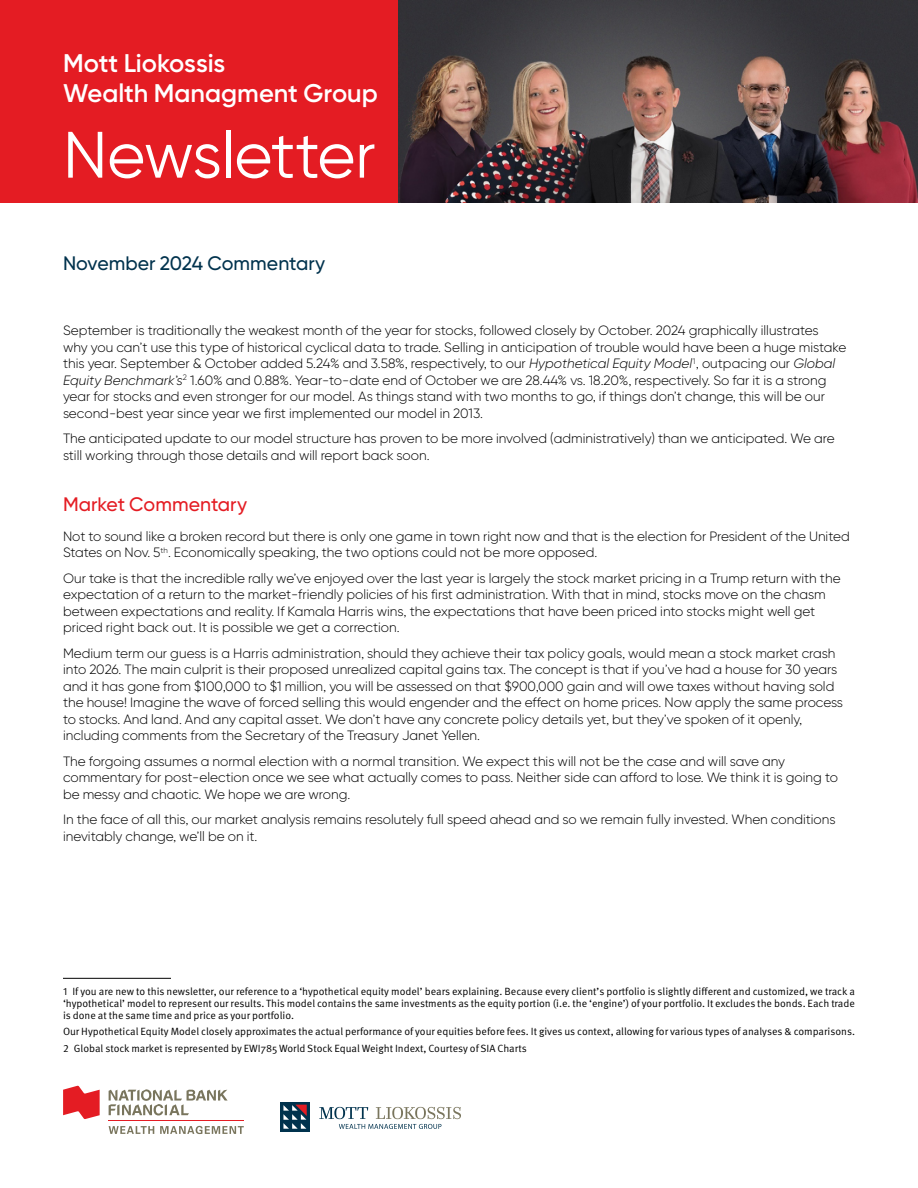
<style>
.page{position:relative;width:918px;height:1188px;background:#fff}
.page>*{position:absolute;margin:0;border:0;box-sizing:border-box;transform-origin:0 0}
.t1{font:65.4px "Gilroy BN";letter-spacing:-.01em;color:#fff}
.t2{font:600 25.5px/30px "Gilroy BN";color:#fff}
.MASTER_Cover_Date{font:500 19.5px "Gilroy BN";color:#00324d}
.t3{font:500 19.5px "Gilroy BN";color:#e41c23}
.t4{font:300 13.5px/16.5px "Gilroy BN";color:#000}
.note{font:10.5px/12px "Meta Pro Norm";color:#000;text-align:justify}
.s1{font-style:italic}
</style>
<div class="page">
<div style="left:0;top:0;width:459px;height:203px;background:#e41c23"></div>
<svg style="left:63px;top:1086px;width:37px;height:33px"></svg>
<svg style="left:109px;top:1126px;width:45px;height:8px"></svg>
<svg style="left:160px;top:1126px;width:84px;height:8px"></svg>
<hr style="left:109px;top:1120px;width:135px;height:1px;background:#e41c23">
<svg style="left:109px;top:1089px;width:119px;height:27px"></svg>
<svg style="left:319px;top:1107px;width:142px;height:22px"></svg>
<div style="left:280px;top:1102px;width:30px;height:30px;background:#00324d"></div>
<svg style="left:283px;top:1105px;width:24px;height:24px"></svg>
<hr style="left:63px;top:978px;width:108px;height:1px;background:#000">
<img style="left:398px;top:0;width:520px;height:203px">
<h1 class="t2" style="left:63px;top:48px;width:316px">Mott Liokossis<br>Wealth Managment Group</h1>
<h1 class="t1" style="left:63px;top:115px;width:314px">Newsletter</h1>
<p class="MASTER_Cover_Date" style="left:63px;top:251px;width:264px">November 2024 Commentary</p>
<p class="t4" style="left:63px;top:322px;width:785px">September is traditionally the weakest month of the year for stocks, followed closely by October. 2024 graphically illustrates why you can’t use this type of historical cyclical data to trade. Selling in anticipation of trouble would have been a huge mistake this year. September &amp; October added 5.24% and 3.58%, respectively, to our <span class="s1">Hypothetical Equity Model</span><sup>1</sup>, outpacing our <span class="s1">Global Equity Benchmark’s</span><sup>2</sup> 1.60% and 0.88%. Year-to-date end of October we are 28.44% vs. 18.20%, respectively. So far it is a strong year for stocks and even stronger for our model. As things stand with two months to go, if things don’t change, this will be our second-best year since year we first implemented our model in 2013.</p>
<p class="t4" style="left:63px;top:430px;width:773px">The anticipated update to our model structure has proven to be more involved (administratively) than we anticipated. We are still working through those details and will report back soon.</p>
<h2 class="t3" style="left:63px;top:492px;width:186px">Market Commentary</h2>
<p class="t4" style="left:63px;top:528px;width:788px">Not to sound like a broken record but there is only one game in town right now and that is the election for President of the United<br>States on Nov. 5<sup>th</sup>. Economically speaking, the two options could not be more opposed.</p>
<p class="t4" style="left:63px;top:570px;width:779px">Our take is that the incredible rally we’ve enjoyed over the last year is largely the stock market pricing in a Trump return with the expectation of a return to the market-friendly policies of his first administration. With that in mind, stocks move on the chasm between expectations and reality. If Kamala Harris wins, the expectations that have been priced into stocks might well get priced right back out. It is possible we get a correction.</p>
<p class="t4" style="left:63px;top:645px;width:782px">Medium term our guess is a Harris administration, should they achieve their tax policy goals, would mean a stock market crash into 2026. The main culprit is their proposed unrealized capital gains tax. The concept is that if you’ve had a house for 30 years and it has gone from $100,000 to $1 million, you will be assessed on that $900,000 gain and will owe taxes without having sold the house! Imagine the wave of forced selling this would engender and the effect on home prices. Now apply the same process to stocks. And land. And any capital asset. We don’t have any concrete policy details yet, but they’ve spoken of it openly, including comments from the Secretary of the Treasury Janet Yellen.</p>
<p class="t4" style="left:63px;top:753px;width:776px">The forgoing assumes a normal election with a normal transition. We expect this will not be the case and will save any commentary for post-election once we see what actually comes to pass. Neither side can afford to lose. We think it is going to be messy and chaotic. We hope we are wrong.</p>
<p class="t4" style="left:63px;top:811px;width:774px">In the face of all this, our market analysis remains resolutely full speed ahead and so we remain fully invested. When conditions inevitably change, we’ll be on it.</p>
<p class="note" style="left:63px;top:985px;width:793px">1 If you are new to this newsletter, our reference to a ‘hypothetical equity model’ bears explaining. Because every client’s portfolio is slightly different and customized, we track a ‘hypothetical’ model to represent our results. This model contains the same investments as the equity portion (i.e. the ‘engine’) of your portfolio. It excludes the bonds. Each trade is done at the same time and price as your portfolio.</p>
<p class="note" style="left:63px;top:1025px;width:794px">Our Hypothetical Equity Model closely approximates the actual performance of your equities before fees. It gives us context, allowing for various types of analyses &amp; comparisons.</p>
<p class="note" style="left:63px;top:1042px;width:465px">2 Global stock market is represented by EWI785 World Stock Equal Weight Indext, Courtesy of SIA Charts</p>
</div>
